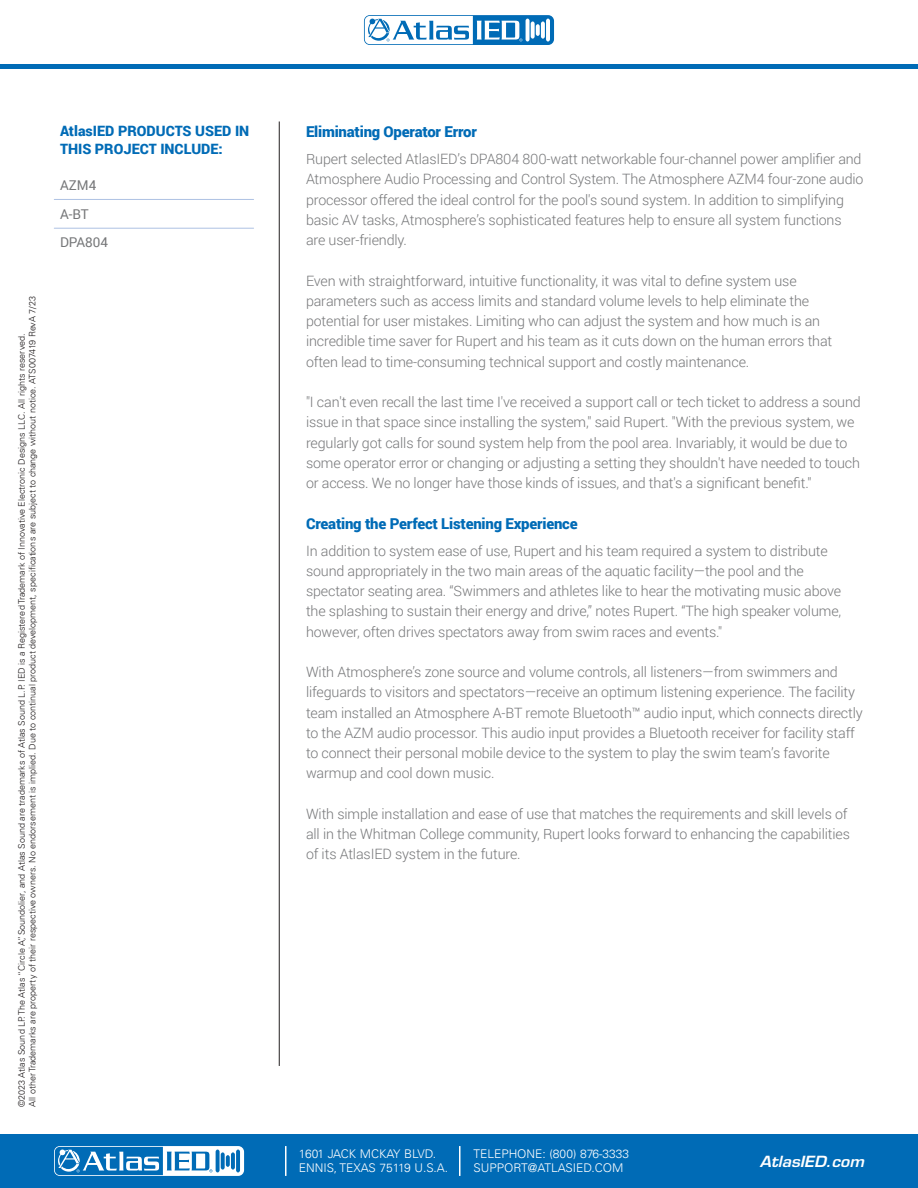
<style>
.page{position:relative;width:918px;height:1188px;background:#fff}
.page>*{position:absolute;margin:0;border:0;box-sizing:border-box;transform-origin:0 0}
.t1{font:900 15px "Roboto";letter-spacing:-.015em;color:#006bb6}
.t2{font:italic 600 15px "Eurostile LT Std";color:#fff;scale:1.05 1}
.t3{font:300 14.25px/20.2px "Roboto";letter-spacing:-.01em;color:#767779}
.t4{font:900 14.25px/18px "Roboto";color:#006bb6}
.t5{font:13.5px/28.5px "Roboto";color:#767779}
.t6{font:300 12px/13.5px "Univers LT";color:#fff}
.t7{font:300 9px/10.8px "Univers LT";color:#231f20}
</style>
<div class="page">
<div style="left:0;top:1134px;width:918px;height:54px;background:#006bb6"></div>
<svg style="left:54px;top:1146px;width:190px;height:30px"></svg>
<hr style="left:285px;top:1146px;width:2px;height:30px;background:#fff">
<hr style="left:459px;top:1146px;width:1px;height:30px;background:#fff">
<hr style="left:0;top:64px;width:918px;height:4px;background:#006bb6">
<svg style="left:364px;top:15px;width:190px;height:30px"></svg>
<svg style="left:526px;top:19px;width:4px;height:23px"></svg>
<hr style="left:546px;top:19px;width:4px;height:23px;background:#fff;border-radius:2px">
<svg style="left:531px;top:21px;width:4px;height:18px"></svg>
<svg style="left:541px;top:21px;width:4px;height:18px"></svg>
<svg style="left:536px;top:24px;width:4px;height:12px"></svg>
<svg style="left:365px;top:16px;width:157px;height:28px"></svg>
<hr style="left:279px;top:122px;width:1px;height:944px;background:#231f20">
<hr style="left:54px;top:199px;width:200px;height:1px;background:#adc1e3">
<hr style="left:54px;top:228px;width:200px;height:1px;background:#adc1e3">
<p class="t7" style="left:16px;top:1107px;width:812px;rotate:-90deg">©2023 Atlas Sound LP. The Atlas “Circle A”, Soundolier, and Atlas Sound are trademarks of Atlas Sound L.P. IED is a Registered Trademark of Innovative Electronic Designs LLC. All rights reserved.<br>All other Trademarks are property of their respective owners. No endorsement is implied. Due to continual product development, specifications are subject to change without notice. ATS007419 RevA 7/23</p>
<p class="t4" style="left:60px;top:122px;width:191px">AtlasIED PRODUCTS USED IN<br>THIS PROJECT INCLUDE:</p>
<p class="t5" style="left:60px;top:171px;width:49px">AZM4<br>A-BT<br>DPA804</p>
<p class="t1" style="left:306px;top:121px;width:173px">Eliminating Operator Error</p>
<p class="t3" style="left:306px;top:149px;width:559px">Rupert selected AtlasIED’s DPA804 800-watt networkable four-channel power amplifier and Atmosphere Audio Processing and Control System. The Atmosphere AZM4 four-zone audio processor offered the ideal control for the pool's sound system. In addition to simplifying basic AV tasks, Atmosphere’s sophisticated features help to ensure all system functions are user-friendly.</p>
<p class="t3" style="left:306px;top:270px;width:528px">Even with straightforward, intuitive functionality, it was vital to define system use parameters such as access limits and standard volume levels to help eliminate the potential for user mistakes. Limiting who can adjust the system and how much is an incredible time saver for Rupert and his team as it cuts down on the human errors that often lead to time-consuming technical support and costly maintenance.</p>
<p class="t3" style="left:306px;top:392px;width:556px">"I can't even recall the last time I've received a support call or tech ticket to address a sound issue in that space since installing the system," said Rupert. "With the previous system, we regularly got calls for sound system help from the pool area. Invariably, it would be due to some operator error or changing or adjusting a setting they shouldn't have needed to touch or access. We no longer have those kinds of issues, and that's a significant benefit."</p>
<p class="t1" style="left:306px;top:513px;width:273px">Creating the Perfect Listening Experience</p>
<p class="t3" style="left:306px;top:540px;width:537px">In addition to system ease of use, Rupert and his team required a system to distribute sound appropriately in the two main areas of the aquatic facility—the pool and the spectator seating area. “Swimmers and athletes like to hear the motivating music above the splashing to sustain their energy and drive,” notes Rupert. “The high speaker volume, however, often drives spectators away from swim races and events."</p>
<p class="t3" style="left:306px;top:662px;width:558px">With Atmosphere’s zone source and volume controls, all listeners—from swimmers and lifeguards to visitors and spectators—receive an optimum listening experience. The facility team installed an Atmosphere A-BT remote Bluetooth™ audio input, which connects directly to the AZM audio processor. This audio input provides a Bluetooth receiver for facility staff to connect their personal mobile device to the system to play the swim team’s favorite warmup and cool down music.</p>
<p class="t3" style="left:306px;top:803px;width:546px">With simple installation and ease of use that matches the requirements and skill levels of all in the Whitman College community, Rupert looks forward to enhancing the capabilities of its AtlasIED system in the future.</p>
<p class="t6" style="left:299px;top:1147px;width:151px">1601 JACK MCKAY BLVD.<br>ENNIS, TEXAS 75119 U.S.A.</p>
<p class="t6" style="left:473px;top:1147px;width:157px">TELEPHONE: (800) 876-3333<br>SUPPORT@ATLASIED.COM</p>
<p class="t2" style="left:760px;top:1152px;width:101px">AtlasIED.com</p>
</div>
